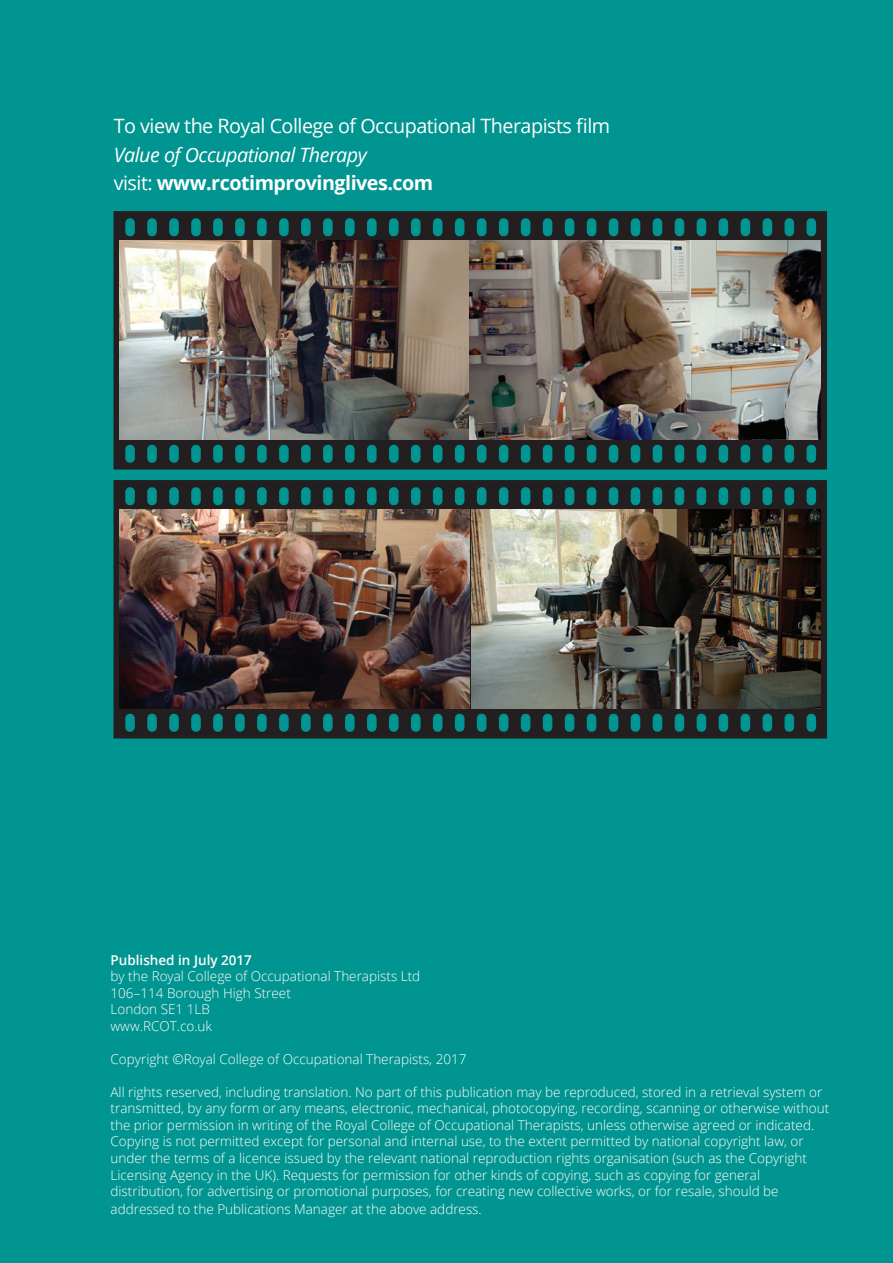
<style>
.page{position:relative;width:893px;height:1263px;background:#009590}
.page>*{position:absolute;margin:0;border:0;box-sizing:border-box;transform-origin:0 0}
.t1{font:19.8px "Open Sans";letter-spacing:-.025em;color:#fff}
.t2{font:700 19.8px "Open Sans";letter-spacing:-.025em;color:#fff}
.t3{font:italic 19.8px "Open Sans";letter-spacing:-.025em;color:#fff}
._01_Text__3pts_extra{font:300 13.5px/16.5px "Open Sans";color:#fff}
._01_Text__3pts_extra-2{font:600 13.5px "Open Sans";color:#fff}
.s1{font-weight:400}
</style>
<div class="page">
<svg style="left:114px;top:211px;width:713px;height:258px;fill:#231f20"></svg>
<svg style="left:114px;top:480px;width:713px;height:258px;fill:#231f20"></svg>
<img style="left:119px;top:240px;width:702px;height:199px">
<img style="left:119px;top:509px;width:351px;height:199px">
<img style="left:472px;top:509px;width:349px;height:199px">
<p class="t1" style="left:114px;top:113px;width:498px">To view the Royal College of Occupational Therapists film</p>
<p class="t3" style="left:114px;top:141px;width:255px">Value of Occupational Therapy</p>
<p class="t2" style="left:114px;top:169px;width:321px"><span class="s1">visit:</span> www.rcotimprovinglives.com</p>
<p class="_01_Text__3pts_extra-2" style="left:111px;top:951px;width:143px">Published in July 2017</p>
<p class="_01_Text__3pts_extra" style="left:111px;top:968px;width:311px">by the Royal College of Occupational Therapists Ltd</p>
<p class="_01_Text__3pts_extra" style="left:111px;top:984px;width:182px">106–114 Borough High Street</p>
<p class="_01_Text__3pts_extra" style="left:111px;top:1001px;width:101px">London SE1 1LB</p>
<p class="_01_Text__3pts_extra" style="left:111px;top:1017px;width:103px">www.RCOT.co.uk</p>
<p class="_01_Text__3pts_extra" style="left:111px;top:1050px;width:357px">Copyright ©Royal College of Occupational Therapists, 2017</p>
<p class="_01_Text__3pts_extra" style="left:111px;top:1083px;width:720px">All rights reserved, including translation. No part of this publication may be reproduced, stored in a retrieval system or transmitted, by any form or any means, electronic, mechanical, photocopying, recording, scanning or otherwise without the prior permission in writing of the Royal College of Occupational Therapists, unless otherwise agreed or indicated.<br>Copying is not permitted except for personal and internal use, to the extent permitted by national copyright law, or under the terms of a licence issued by the relevant national reproduction rights organisation (such as the Copyright Licensing Agency in the UK). Requests for permission for other kinds of copying, such as copying for general distribution, for advertising or promotional purposes, for creating new collective works, or for resale, should be</p>
<p class="_01_Text__3pts_extra" style="left:111px;top:1200px;width:373px">addressed to the Publications Manager at the above address.</p>
</div>
